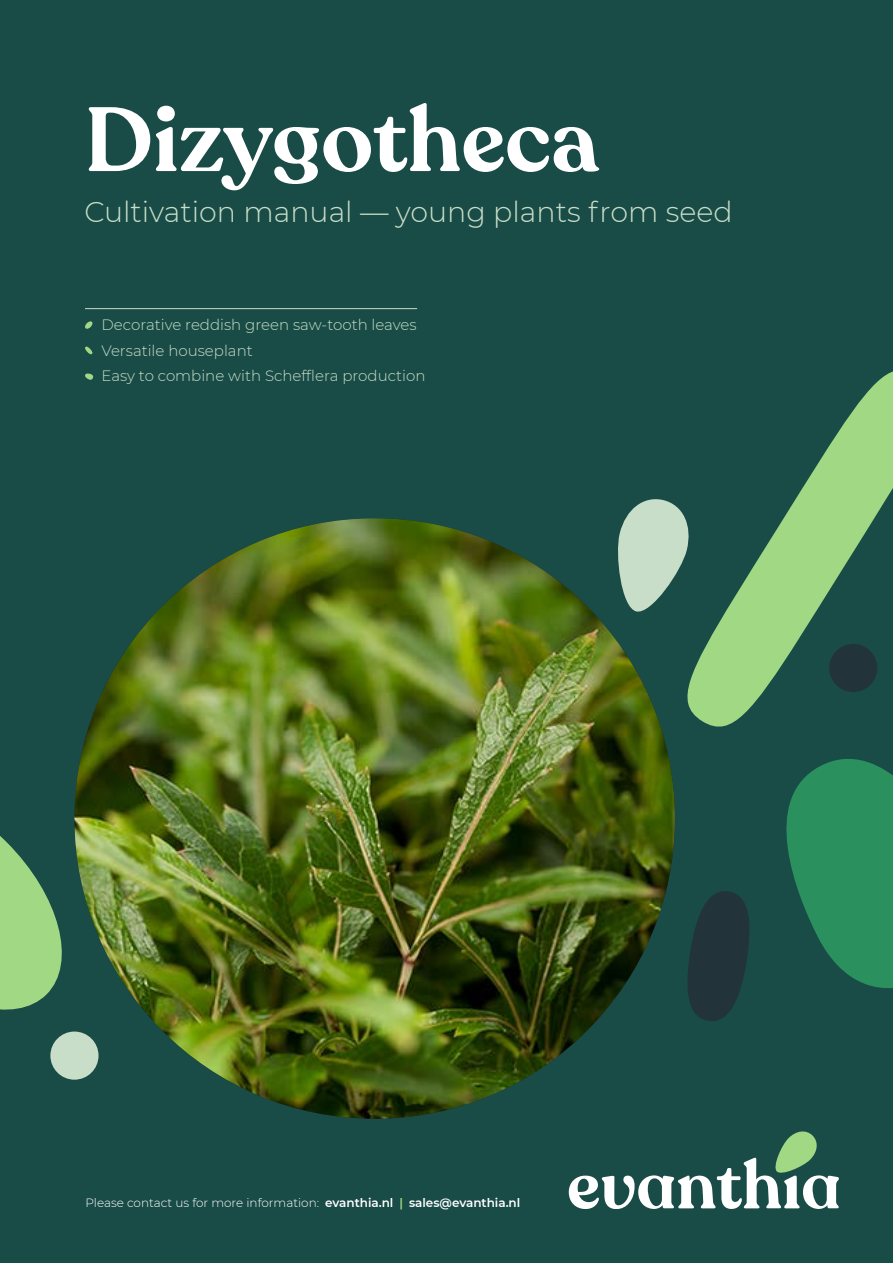
<style>
.page{position:relative;width:893px;height:1263px;background:#194b47}
.page>*{position:absolute;margin:0;border:0;box-sizing:border-box;transform-origin:0 0}
.t1{font:600 90px "Recoleta";color:#fff}
.t2{font:300 28.5px "Montserrat";color:#c8dec8}
.t3{font:300 15px/25.5px "Montserrat";color:#c8dec8}
.t4{font:300 12px "Montserrat";color:#fff}
.s1{font-weight:600}
.s2{font-weight:600;color:#a1d884}
</style>
<div class="page">
<svg style="left:786px;top:759px;width:107px;height:229px"></svg>
<svg style="left:687px;top:371px;width:206px;height:356px"></svg>
<div style="left:829px;top:644px;width:48px;height:48px;background:#23333a;border-radius:50%"></div>
<div style="left:50px;top:1031px;width:49px;height:49px;background:#c8dec8;border-radius:50%"></div>
<svg style="left:687px;top:891px;width:63px;height:130px"></svg>
<svg style="left:0;top:836px;width:62px;height:174px"></svg>
<svg style="left:618px;top:495px;width:75px;height:120px"></svg>
<hr style="left:85px;top:308px;width:332px;height:1px;background:#c8dec8">
<svg style="left:85px;top:321px;width:8px;height:8px"></svg>
<svg style="left:85px;top:347px;width:7px;height:7px"></svg>
<svg style="left:85px;top:373px;width:9px;height:7px"></svg>
<svg style="left:569px;top:1131px;width:270px;height:78px"></svg>
<img style="left:74px;top:518px;width:601px;height:601px;border-radius:300px">
<h1 class="t1" style="left:85px;top:85px;width:516px">Dizygotheca</h1>
<h2 class="t2" style="left:84px;top:193px;width:650px">Cultivation manual — young plants from seed</h2>
<p class="t3" style="left:102px;top:312px;width:325px">Decorative reddish green saw-tooth leaves<br>Versatile houseplant<br>Easy to combine with Schefflera production</p>
<p class="t4" style="left:85px;top:1194px;width:436px">Please contact us for more information: <span class="s1">evanthia.nl</span> <span class="s2">|</span> <span class="s1">sales@evanthia.nl</span></p>
</div>
